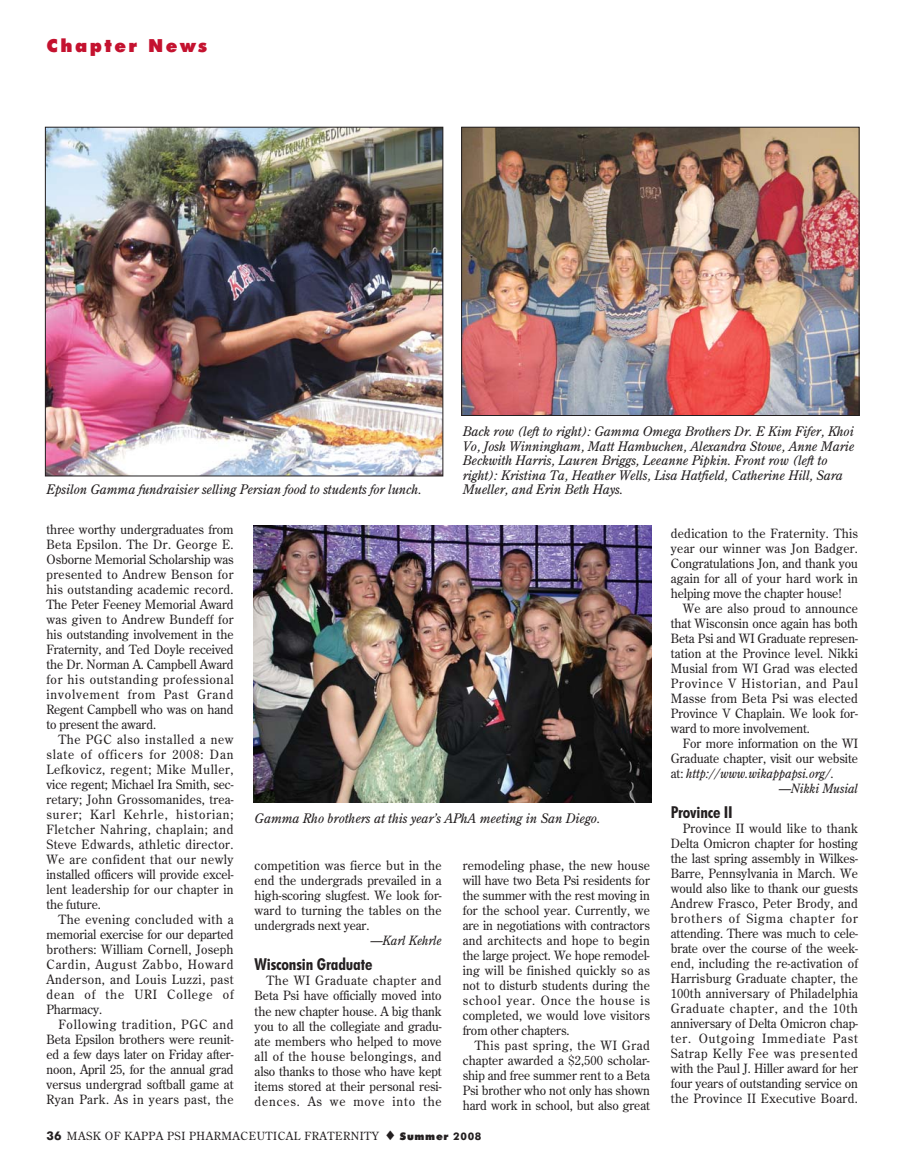
<style>
.page{position:relative;width:918px;height:1168px;background:#fff}
.page>*{position:absolute;margin:0;border:0;box-sizing:border-box;transform-origin:0 0}
.t1{font:900 18px "Futura BT";letter-spacing:.135em;color:#c4122f}
.t2{font:700 condensed 16.5px "Futura BT";letter-spacing:-.01em;color:#231f20}
.t3{font:italic 13.2px/14.7px "Century Old Style";letter-spacing:-.005em;color:#231f20}
.t4{font:12.75px/15px "Century Old Style";color:#231f20;text-align:justify;scale:.96 1}
.t5{font:italic 12.75px "Century Old Style";letter-spacing:-.005em;color:#231f20;scale:.96 1}
.t6{font:11.25px "Century Old Style";letter-spacing:.05em;color:#231f20}
.s1{font-family:"Futura BT";font-weight:700;font-size:12px}
.s2{font-family:"Futura BT";font-weight:900;font-size:10.5px}
.s3{font-family:"Futura BT";font-weight:700;font-size:10.5px}
.s4{font-style:normal}
</style>
<div class="page">
<img style="left:47px;top:129px;width:394px;height:345px">
<div style="left:45px;top:127px;width:398px;height:349px;border:1px solid #231f20"></div>
<img style="left:463px;top:129px;width:395px;height:285px">
<div style="left:461px;top:127px;width:399px;height:289px;border:1px solid #231f20"></div>
<img style="left:253px;top:526px;width:398px;height:277px">
<h1 class="t1" style="left:46px;top:38px;width:162px">Chapter News</h1>
<p class="t3" style="left:46px;top:483px;width:377px">Epsilon Gamma fundraisier selling Persian food to students for lunch.</p>
<p class="t3" style="left:463px;top:425px;width:393px">Back row (left to right): Gamma Omega Brothers Dr. E Kim Fifer, Khoi Vo, Josh Winningham, Matt Hambuchen, Alexandra Stowe, Anne Marie Beckwith Harris, Lauren Briggs, Leeanne Pipkin. Front row (left to right): Kristina Ta, Heather Wells, Lisa Hatfield, Catherine Hill, Sara Mueller, and Erin Beth Hays.</p>
<p class="t4" style="left:46px;top:523px;width:196px">three worthy undergraduates from Beta Epsilon. The Dr. George E.<br>Osborne Memorial Scholarship was presented to Andrew Benson for his outstanding academic record.<br>The Peter Feeney Memorial Award was given to Andrew Bundeff for his outstanding involvement in the Fraternity, and Ted Doyle received the Dr. Norman A. Campbell Award for his outstanding professional involvement from Past Grand Regent Campbell who was on hand to present the award.</p>
<p class="t4" style="left:46px;top:733px;width:196px;text-indent:12px">The PGC also installed a new slate of officers for 2008: Dan Lefkovicz, regent; Mike Muller, vice regent; Michael Ira Smith, sec&shy;retary; John Grossomanides, trea&shy;surer; Karl Kehrle, historian; Fletcher Nahring, chaplain; and Steve Edwards, athletic director.<br>We are confident that our newly installed officers will provide excel&shy;lent leadership for our chapter in the future.</p>
<p class="t4" style="left:46px;top:913px;width:196px;text-indent:12px">The evening concluded with a memorial exercise for our departed brothers: William Cornell, Joseph Cardin, August Zabbo, Howard Anderson, and Louis Luzzi, past dean of the URI College of Pharmacy.</p>
<p class="t4" style="left:46px;top:1018px;width:196px;text-indent:12px">Following tradition, PGC and Beta Epsilon brothers were reunit&shy;ed a few days later on Friday after&shy;noon, April 25, for the annual grad versus undergrad softball game at Ryan Park. As in years past, the</p>
<p class="t3" style="left:255px;top:812px;width:347px">Gamma Rho brothers at this year’s APhA meeting in San Diego.</p>
<p class="t4" style="left:255px;top:859px;width:196px">competition was fierce but in the end the undergrads prevailed in a high-scoring slugfest. We look for&shy;ward to turning the tables on the undergrads next year.</p>
<p class="t5" style="left:370px;top:935px;width:76px">—Karl Kehrle</p>
<p class="t2" style="left:255px;top:957px;width:119px">Wisconsin Graduate</p>
<p class="t4" style="left:255px;top:974px;width:196px;text-indent:12px">The WI Graduate chapter and Beta Psi have officially moved into the new chapter house. A big thank you to all the collegiate and gradu&shy;ate members who helped to move all of the house belongings, and also thanks to those who have kept items stored at their personal resi&shy;dences. As we move into the</p>
<p class="t4" style="left:463px;top:859px;width:196px">remodeling phase, the new house will have two Beta Psi residents for the summer with the rest moving in for the school year. Currently, we are in negotiations with contractors and architects and hope to begin the large project. We hope remodel&shy;ing will be finished quickly so as not to disturb students during the school year. Once the house is completed, we would love visitors from other chapters.</p>
<p class="t4" style="left:463px;top:1039px;width:196px;text-indent:12px">This past spring, the WI Grad chapter awarded a $2,500 scholar&shy;ship and free summer rent to a Beta Psi brother who not only has shown hard work in school, but also great</p>
<p class="t6" style="left:46px;top:1131px;width:437px"><span class="s1">36</span> MASK OF KAPPA PSI PHARMACEUTICAL FRATERNITY ◆ <span class="s2">Summer</span> <span class="s3">2008</span></p>
<p class="t4" style="left:671px;top:526px;width:196px">dedication to the Fraternity. This year our winner was Jon Badger.<br>Congratulations Jon, and thank you again for all of your hard work in helping move the chapter house!</p>
<p class="t4" style="left:671px;top:601px;width:196px;text-indent:12px">We are also proud to announce that Wisconsin once again has both Beta Psi and WI Graduate represen&shy;tation at the Province level. Nikki Musial from WI Grad was elected Province V Historian, and Paul Masse from Beta Psi was elected Province V Chaplain. We look for&shy;ward to more involvement.</p>
<p class="t4" style="left:683px;top:736px;width:184px">For more information on the WI</p>
<p class="t4" style="left:671px;top:751px;width:196px">Graduate chapter, visit our website</p>
<p class="t5" style="left:671px;top:768px;width:171px"><span class="s4">at:</span> http://www.wikappapsi.org/<span class="s4">.</span></p>
<p class="t5" style="left:779px;top:783px;width:84px">—Nikki Musial</p>
<p class="t2" style="left:671px;top:805px;width:63px">Province II</p>
<p class="t4" style="left:671px;top:822px;width:196px;text-indent:12px">Province II would like to thank Delta Omicron chapter for hosting the last spring assembly in Wilkes-Barre, Pennsylvania in March. We would also like to thank our guests Andrew Frasco, Peter Brody, and brothers of Sigma chapter for attending. There was much to cele&shy;brate over the course of the week&shy;end, including the re-activation of Harrisburg Graduate chapter, the 100th anniversary of Philadelphia Graduate chapter, and the 10th anniversary of Delta Omicron chap&shy;ter. Outgoing Immediate Past Satrap Kelly Fee was presented with the Paul J. Hiller award for her four years of outstanding service on the Province II Executive Board.</p>
</div>
